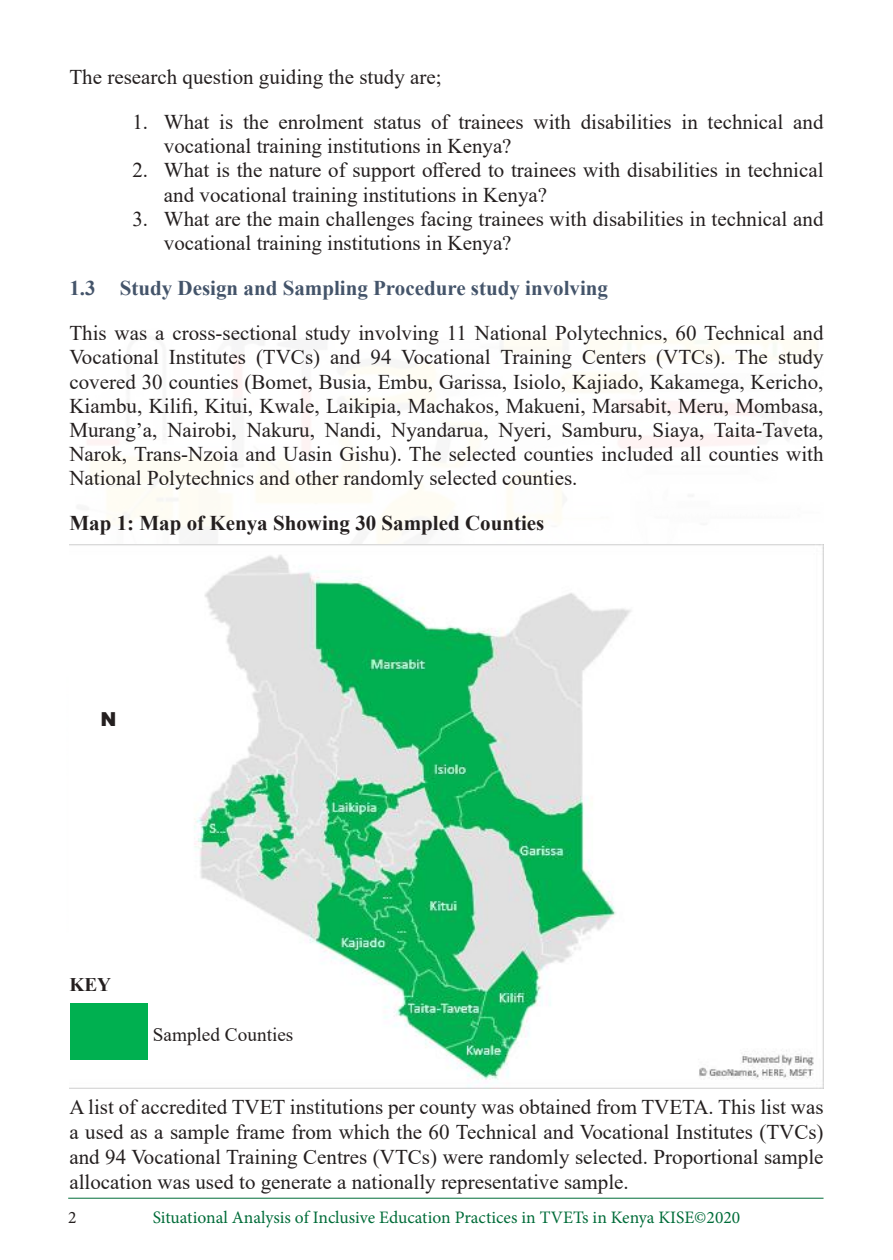
<style>
.page{position:relative;width:893px;height:1260px;background:#fff}
.page>*{position:absolute;margin:0;border:0;box-sizing:border-box;transform-origin:0 0}
.t1{font:21px/24.2px "Times New Roman";color:#241f1f}
.t2{font:700 21px "Times New Roman";color:#44546a}
.t3{font:700 21px "Times New Roman";color:#241f1f}
.t4{font:19.25px "Times New Roman";color:#241f1f}
.t5{font:700 19.25px "Times New Roman";color:#241f1f}
.t6{font:900 19.25px "Arial";color:#241f1f}
.t7{font:17.5px "Minion Pro";color:#006c39}
.t8{font:17.5px "Minion Pro";color:#241f1f}
</style>
<div class="page">
<hr style="left:68px;top:1198px;width:755px;height:1px;background:#006c39">
<img style="left:69px;top:545px;width:755px;height:543px">
<div style="left:70px;top:1003px;width:78px;height:57px;background:#00b050"></div>
<p class="t1" style="left:69px;top:64px;width:374px">The research question guiding the study are;</p>
<p class="t1" style="left:164px;top:109px;width:661px;text-indent:-32px">1. What is the enrolment status of trainees with disabilities in technical and vocational training institutions in Kenya?</p>
<p class="t1" style="left:164px;top:158px;width:661px;text-indent:-32px">2. What is the nature of support offered to trainees with disabilities in technical and vocational training institutions in Kenya?</p>
<p class="t1" style="left:164px;top:206px;width:661px;text-indent:-32px">3. What are the main challenges facing trainees with disabilities in technical and vocational training institutions in Kenya?</p>
<p class="t2" style="left:69px;top:273px;width:540px">1.3 Study Design and Sampling Procedure study involving</p>
<p class="t1" style="left:69px;top:320px;width:756px;text-align:justify">This was a cross-sectional study involving 11 National Polytechnics, 60 Technical and Vocational Institutes (TVCs) and 94 Vocational Training Centers (VTCs). The study covered 30 counties (Bomet, Busia, Embu, Garissa, Isiolo, Kajiado, Kakamega, Kericho, Kiambu, Kilifi, Kitui, Kwale, Laikipia, Machakos, Makueni, Marsabit, Meru, Mombasa, Murang’a, Nairobi, Nakuru, Nandi, Nyandarua, Nyeri, Samburu, Siaya, Taita-Taveta, Narok, Trans-Nzoia and Uasin Gishu). The selected counties included all counties with National Polytechnics and other randomly selected counties.</p>
<p class="t3" style="left:69px;top:508px;width:476px">Map 1: Map of Kenya Showing 30 Sampled Counties</p>
<p class="t6" style="left:100px;top:706px;width:18px">N</p>
<p class="t5" style="left:69px;top:971px;width:43px">KEY</p>
<p class="t4" style="left:153px;top:1021px;width:142px">Sampled Counties</p>
<p class="t1" style="left:69px;top:1093px;width:756px;line-height:25.2px;text-align:justify">A list of accredited TVET institutions per county was obtained from TVETA. This list was a used as a sample frame from which the 60 Technical and Vocational Institutes (TVCs) and 94 Vocational Training Centres (VTCs) were randomly selected. Proportional sample allocation was used to generate a nationally representative sample.</p>
<p class="t8" style="left:68px;top:1206px;width:10px">2</p>
<p class="t7" style="left:153px;top:1206px;width:589px">Situational Analysis of Inclusive Education Practices in TVETs in Kenya KISE©2020</p>
</div>
